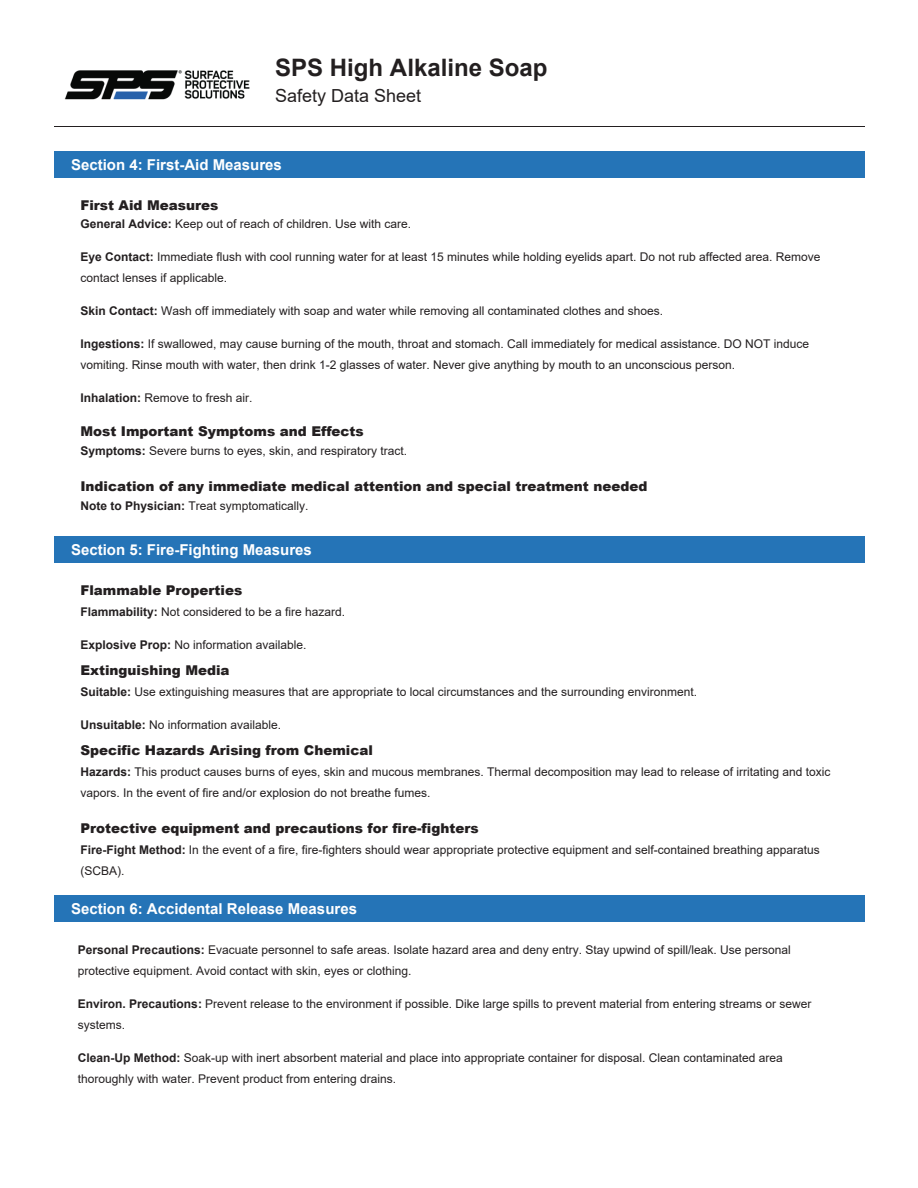
<style>
.page{position:relative;width:918px;height:1188px;background:#fff}
.page>*{position:absolute;margin:0;border:0;box-sizing:border-box;transform-origin:0 0}
.t1{font:700 24px "Arial";color:#231f20}
.t2{font:18px "Arial";color:#231f20}
.t3{font:700 15px "Arial";color:#fff}
.t4{font:900 13.5px "Arial";color:#231f20}
.t5{font:12px/21px "Arial";color:#231f20}
.s1{font-weight:700}
</style>
<div class="page">
<hr style="left:54px;top:126px;width:810px;height:1px;background:#231f20">
<img style="left:64px;top:70px;width:186px;height:30px">
<div style="left:54px;top:151px;width:810px;height:26px;background:#2574b7"></div>
<div style="left:54px;top:536px;width:810px;height:26px;background:#2574b7"></div>
<div style="left:54px;top:895px;width:810px;height:27px;background:#2574b7"></div>
<h1 class="t1" style="left:275px;top:50px;width:274px">SPS High Alkaline Soap</h1>
<h2 class="t2" style="left:275px;top:83px;width:148px">Safety Data Sheet</h2>
<p class="t3" style="left:71px;top:154px;width:212px">Section 4: First-Aid Measures</p>
<p class="t4" style="left:80px;top:196px;width:139px">First Aid Measures</p>
<p class="t5" style="left:80px;top:213px;width:332px"><span class="s1">General Advice:</span> Keep out of reach of children. Use with care.</p>
<p class="t5" style="left:80px;top:246px;width:742px"><span class="s1">Eye Contact:</span> Immediate flush with cool running water for at least 15 minutes while holding eyelids apart. Do not rub affected area. Remove contact lenses if applicable.</p>
<p class="t5" style="left:80px;top:300px;width:584px"><span class="s1">Skin Contact:</span> Wash off immediately with soap and water while removing all contaminated clothes and shoes.</p>
<p class="t5" style="left:80px;top:333px;width:730px"><span class="s1">Ingestions:</span> If swallowed, may cause burning of the mouth, throat and stomach. Call immediately for medical assistance. DO NOT induce vomiting. Rinse mouth with water, then drink 1-2 glasses of water. Never give anything by mouth to an unconscious person.</p>
<p class="t5" style="left:80px;top:387px;width:174px"><span class="s1">Inhalation:</span> Remove to fresh air.</p>
<p class="t4" style="left:80px;top:421px;width:285px">Most Important Symptoms and Effects</p>
<p class="t5" style="left:80px;top:440px;width:328px"><span class="s1">Symptoms:</span> Severe burns to eyes, skin, and respiratory tract.</p>
<p class="t4" style="left:80px;top:476px;width:569px">Indication of any immediate medical attention and special treatment needed</p>
<p class="t5" style="left:80px;top:495px;width:230px"><span class="s1">Note to Physician:</span> Treat symptomatically.</p>
<p class="t3" style="left:71px;top:539px;width:242px">Section 5: Fire-Fighting Measures</p>
<p class="t4" style="left:80px;top:581px;width:163px">Flammable Properties</p>
<p class="t5" style="left:80px;top:601px;width:266px"><span class="s1">Flammability:</span> Not considered to be a fire hazard.</p>
<p class="t5" style="left:80px;top:634px;width:228px"><span class="s1">Explosive Prop:</span> No information available.</p>
<p class="t4" style="left:80px;top:660px;width:151px">Extinguishing Media</p>
<p class="t5" style="left:80px;top:681px;width:618px"><span class="s1">Suitable:</span> Use extinguishing measures that are appropriate to local circumstances and the surrounding environment.</p>
<p class="t5" style="left:80px;top:714px;width:202px"><span class="s1">Unsuitable:</span> No information available.</p>
<p class="t4" style="left:80px;top:740px;width:294px">Specific Hazards Arising from Chemical</p>
<p class="t5" style="left:80px;top:761px;width:752px"><span class="s1">Hazards:</span> This product causes burns of eyes, skin and mucous membranes. Thermal decomposition may lead to release of irritating and toxic vapors. In the event of fire and/or explosion do not breathe fumes.</p>
<p class="t4" style="left:80px;top:818px;width:400px">Protective equipment and precautions for fire-fighters</p>
<p class="t5" style="left:80px;top:839px;width:741px"><span class="s1">Fire-Fight Method:</span> In the event of a fire, fire-fighters should wear appropriate protective equipment and self-contained breathing apparatus (SCBA).</p>
<p class="t3" style="left:71px;top:898px;width:287px">Section 6: Accidental Release Measures</p>
<p class="t5" style="left:78px;top:940px;width:715px"><span class="s1">Personal Precautions:</span> Evacuate personnel to safe areas. Isolate hazard area and deny entry. Stay upwind of spill/leak. Use personal protective equipment. Avoid contact with skin, eyes or clothing.</p>
<p class="t5" style="left:78px;top:994px;width:735px"><span class="s1">Environ. Precautions:</span> Prevent release to the environment if possible. Dike large spills to prevent material from entering streams or sewer systems.</p>
<p class="t5" style="left:78px;top:1048px;width:706px"><span class="s1">Clean-Up Method:</span> Soak-up with inert absorbent material and place into appropriate container for disposal. Clean contaminated area thoroughly with water. Prevent product from entering drains.</p>
</div>
